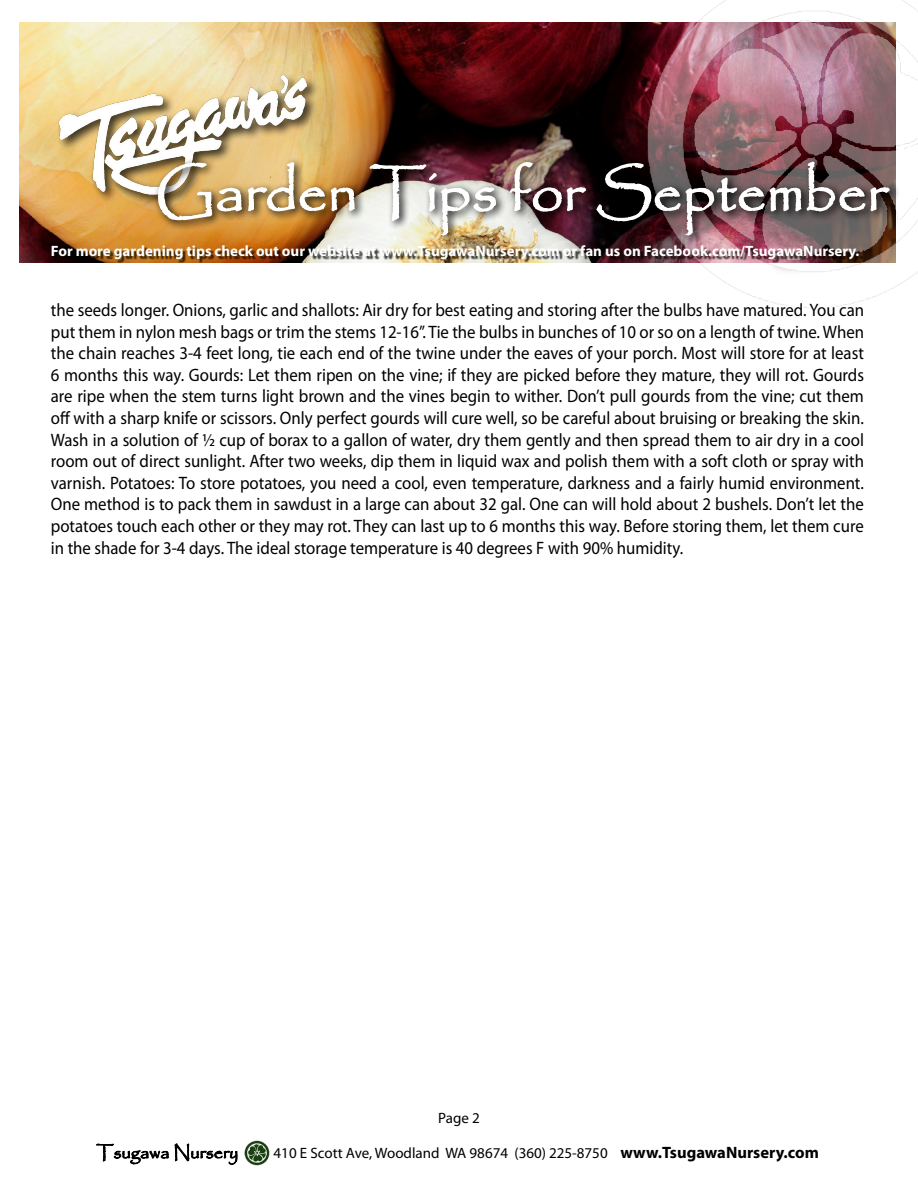
<style>
.page{position:relative;width:918px;height:1188px;background:#fff}
.page>*{position:absolute;margin:0;border:0;box-sizing:border-box;transform-origin:0 0}
.t1{font:58.5px "Papyrus";color:#fff}
.t2{font:18px/21.6px "Myriad Pro";color:#000;text-align:justify;scale:.93 1}
.t3{font:18px "Papyrus";color:#000}
.t4{font:700 15px "Myriad Pro";color:#fff}
.t5{font:15px "Myriad Pro";color:#000}
.s1{font-weight:700;font-size:16.5px}
</style>
<div class="page">
<img style="left:20px;top:23px;width:607px;height:239px">
<img style="left:627px;top:0;width:291px;height:289px">
<svg style="left:96px;top:1143px;width:142px;height:22px"></svg>
<img style="left:244px;top:1140px;width:26px;height:26px">
<img style="left:54px;top:70px;width:268px;height:77px">
<img style="left:47px;top:147px;width:844px;height:161px">
<div style="left:54px;top:247px;width:809px;height:16px;background:#000;opacity:.75"></div>
<h1 class="t1" style="left:156px;top:156px;width:733px">Garden Tips for September</h1>
<p class="t4" style="left:51px;top:241px;width:810px">For more gardening tips check out our website at www.TsugawaNursery.com or fan us on Facebook.com/TsugawaNursery.</p>
<p class="t2" style="left:51px;top:299px;width:876px">the seeds longer. Onions, garlic and shallots: Air dry for best eating and storing after the bulbs have matured. You can put them in nylon mesh bags or trim the stems 12-16”. Tie the bulbs in bunches of 10 or so on a length of twine. When the chain reaches 3-4 feet long, tie each end of the twine under the eaves of your porch. Most will store for at least 6 months this way. Gourds: Let them ripen on the vine; if they are picked before they mature, they will rot. Gourds are ripe when the stem turns light brown and the vines begin to wither. Don’t pull gourds from the vine; cut them off with a sharp knife or scissors. Only perfect gourds will cure well, so be careful about bruising or breaking the skin.<br>Wash in a solution of ½ cup of borax to a gallon of water, dry them gently and then spread them to air dry in a cool room out of direct sunlight. After two weeks, dip them in liquid wax and polish them with a soft cloth or spray with varnish. Potatoes: To store potatoes, you need a cool, even temperature, darkness and a fairly humid environment.<br>One method is to pack them in sawdust in a large can about 32 gal. One can will hold about 2 bushels. Don’t let the potatoes touch each other or they may rot. They can last up to 6 months this way. Before storing them, let them cure in the shade for 3-4 days. The ideal storage temperature is 40 degrees F with 90% humidity.</p>
<p class="t5" style="left:438px;top:1109px;width:43px">Page 2</p>
<p class="t3" style="left:96px;top:1141px;width:143px">Tsugawa Nursery</p>
<p class="t5" style="left:274px;top:1144px;width:547px">410 E Scott Ave, Woodland WA 98674 (360) 225-8750 <span class="s1">www.TsugawaNursery.com</span></p>
</div>
